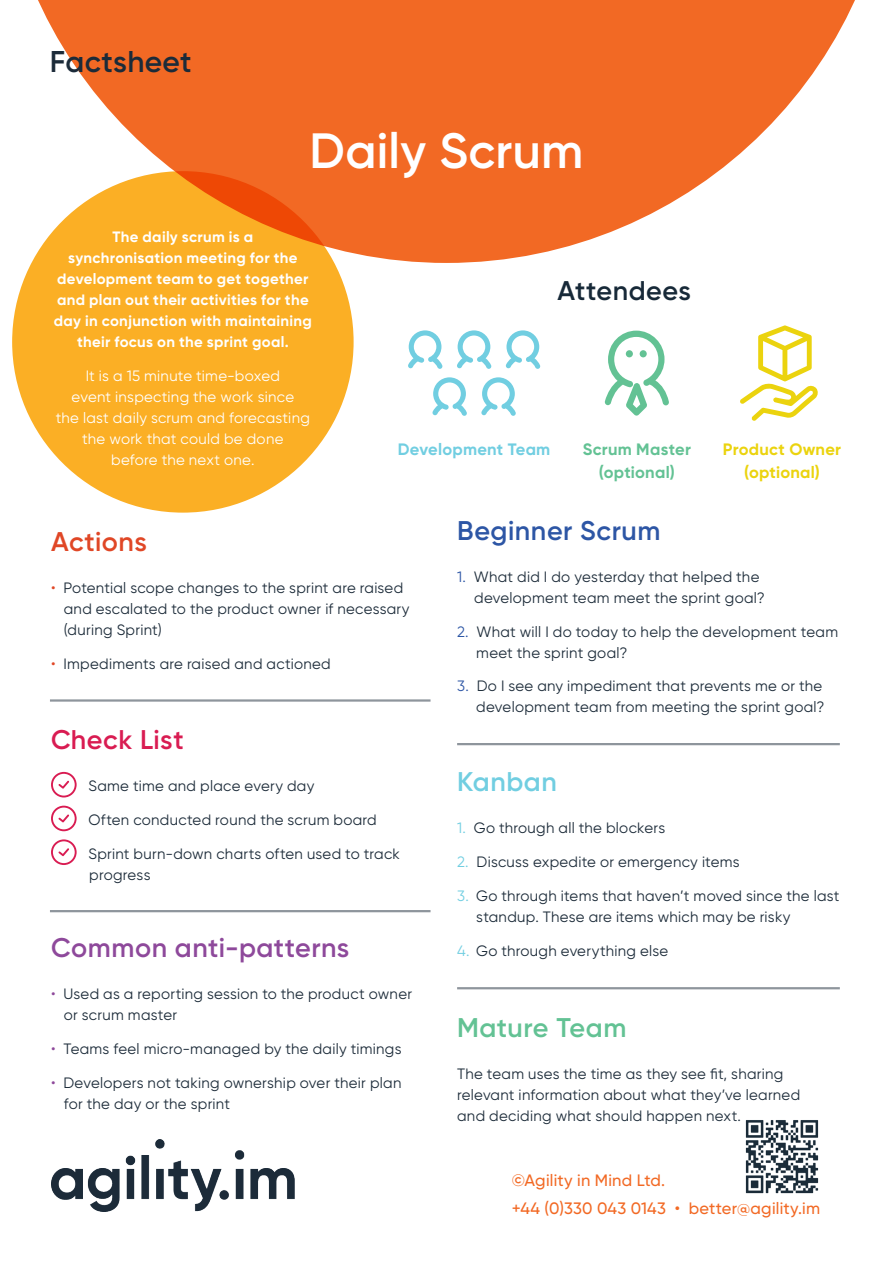
<style>
.page{position:relative;width:893px;height:1263px;background:#fff}
.page>*{position:absolute;margin:0;border:0;box-sizing:border-box;transform-origin:0 0}
.t1{font:600 49.5px "Gilroy";letter-spacing:.005em;color:#fff}
.t2{font:600 30px "Gilroy";letter-spacing:.01em;color:#1c2b39}
.t3{font:600 27px "Gilroy";letter-spacing:.02em;color:#8e499b}
.t4{font:600 27px "Gilroy";letter-spacing:.02em;color:#2d56a5}
.t5{font:600 27px "Gilroy";letter-spacing:.015em;color:#63c294}
.t6{font:600 27px "Gilroy";letter-spacing:.02em;color:#172938}
.t7{font:600 27px "Gilroy";letter-spacing:.02em;color:#d91c52}
.t8{font:600 27px "Gilroy";letter-spacing:.015em;color:#e04726}
.t9{font:600 27px "Gilroy";letter-spacing:.02em;color:#71cee1}
.t10{font:500 16.5px "Gilroy";letter-spacing:.015em;color:#f26924}
.t11{font:700 16.5px "Gilroy";letter-spacing:.015em;color:#ebd30e}
.t12{font:700 16.5px "Gilroy";letter-spacing:.015em;color:#63c294}
.t13{font:700 16.5px "Gilroy";letter-spacing:.015em;color:#71cee1}
.t14{font:15px/21px "Gilroy";letter-spacing:.02em;color:#1c2b39}
.t15{font:700 15px/21px "Gilroy";letter-spacing:.02em;color:#fff;text-align:center}
.t16{font:15px/21px "Gilroy";letter-spacing:.02em;color:#fff;text-align:center}
.s1{color:#e04726}
.s2{color:#8e499b}
.s3{color:#2d56a5}
.s4{color:#71cee1}
</style>
<div class="page">
<div style="left:12px;top:171px;width:342px;height:342px;background:#fbaf25;border-radius:50%"></div>
<svg style="left:31px;top:0;width:824px;height:263px;fill:#f26924"></svg>
<svg style="left:51px;top:772px;width:26px;height:25px"></svg>
<svg style="left:51px;top:806px;width:26px;height:25px"></svg>
<svg style="left:51px;top:839px;width:26px;height:26px"></svg>
<svg style="left:604px;top:331px;width:65px;height:85px"></svg>
<svg style="left:408px;top:330px;width:35px;height:39px"></svg>
<svg style="left:457px;top:330px;width:35px;height:39px"></svg>
<svg style="left:505px;top:330px;width:36px;height:39px"></svg>
<svg style="left:432px;top:377px;width:35px;height:39px"></svg>
<svg style="left:481px;top:377px;width:35px;height:39px"></svg>
<svg style="left:740px;top:325px;width:78px;height:96px"></svg>
<hr style="left:50px;top:699px;width:381px;height:3px;background:#8e959c">
<hr style="left:50px;top:910px;width:381px;height:2px;background:#8e959c">
<hr style="left:457px;top:743px;width:383px;height:2px;background:#8e959c">
<hr style="left:457px;top:987px;width:383px;height:2px;background:#8e959c">
<img style="left:745px;top:1120px;width:74px;height:74px">
<img style="left:52px;top:1140px;width:243px;height:72px">
<p class="t2" style="left:50px;top:43px;width:143px">Factsheet</p>
<p class="t1" style="left:310px;top:120px;width:275px">Daily Scrum</p>
<p class="t15" style="left:54px;top:226px;width:260px">The daily scrum is a synchronisation meeting for the development team to get together and plan out their activities for the day in conjunction with maintaining their focus on the sprint goal.</p>
<p class="t16" style="left:56px;top:365px;width:256px">It is a 15 minute time-boxed<br>event inspecting the work since<br>the last daily scrum and forecasting the work that could be done<br>before the next one.</p>
<p class="t6" style="left:557px;top:274px;width:135px">Attendees</p>
<p class="t13" style="left:398px;top:439px;width:154px">Development Team</p>
<p class="t12" style="left:583px;top:439px;width:109px">Scrum Master</p>
<p class="t12" style="left:599px;top:462px;width:77px">(optional)</p>
<p class="t11" style="left:723px;top:439px;width:120px">Product Owner</p>
<p class="t11" style="left:744px;top:462px;width:77px">(optional)</p>
<p class="t8" style="left:51px;top:525px;width:97px">Actions</p>
<p class="t14" style="left:64px;top:577px;width:347px;text-indent:-13px"><span class="s1">•</span> Potential scope changes to the sprint are raised and escalated to the product owner if necessary (during Sprint)</p>
<p class="t14" style="left:51px;top:653px;width:281px"><span class="s1">•</span> Impediments are raised and actioned</p>
<p class="t7" style="left:51px;top:722px;width:134px">Check List</p>
<p class="t14" style="left:88px;top:775px;width:227px">Same time and place every day</p>
<p class="t14" style="left:88px;top:809px;width:290px">Often conducted round the scrum board</p>
<p class="t14" style="left:88px;top:843px;width:313px">Sprint burn-down charts often used to track progress</p>
<p class="t3" style="left:51px;top:931px;width:300px">Common anti-patterns</p>
<p class="t14" style="left:64px;top:983px;width:350px;text-indent:-13px"><span class="s2">•</span> Used as a reporting session to the product owner or scrum master</p>
<p class="t14" style="left:51px;top:1038px;width:352px"><span class="s2">•</span> Teams feel micro-managed by the daily timings</p>
<p class="t14" style="left:64px;top:1072px;width:339px;text-indent:-13px"><span class="s2">•</span> Developers not taking ownership over their plan for the day or the sprint</p>
<p class="t4" style="left:457px;top:513px;width:205px">Beginner Scrum</p>
<p class="t14" style="left:474px;top:566px;width:292px;text-indent:-17px"><span class="s3">1.</span> What did I do yesterday that helped the development team meet the sprint goal?</p>
<p class="t14" style="left:476px;top:621px;width:363px;text-indent:-19px"><span class="s3">2.</span> What will I do today to help the development team meet the sprint goal?</p>
<p class="t14" style="left:457px;top:675px;width:369px;text-align:right"><span class="s3">3.</span> Do I see any impediment that prevents me or the development team from meeting the sprint goal?</p>
<p class="t9" style="left:457px;top:765px;width:101px">Kanban</p>
<p class="t14" style="left:457px;top:817px;width:210px"><span class="s4">1.</span> Go through all the blockers</p>
<p class="t14" style="left:457px;top:851px;width:284px"><span class="s4">2.</span> Discuss expedite or emergency items</p>
<p class="t14" style="left:476px;top:885px;width:365px;text-indent:-19px"><span class="s4">3.</span> Go through items that haven’t moved since the last standup. These are items which may be risky</p>
<p class="t14" style="left:457px;top:940px;width:213px"><span class="s4">4.</span> Go through everything else</p>
<p class="t5" style="left:457px;top:1011px;width:171px">Mature Team</p>
<p class="t14" style="left:457px;top:1063px;width:345px">The team uses the time as they see fit, sharing relevant information about what they’ve learned and deciding what should happen next.</p>
<p class="t10" style="left:512px;top:1170px;width:155px">©Agility in Mind Ltd.</p>
<p class="t10" style="left:512px;top:1198px;width:310px">+44 (0)330 043 0143 • better@agility.im</p>
</div>
